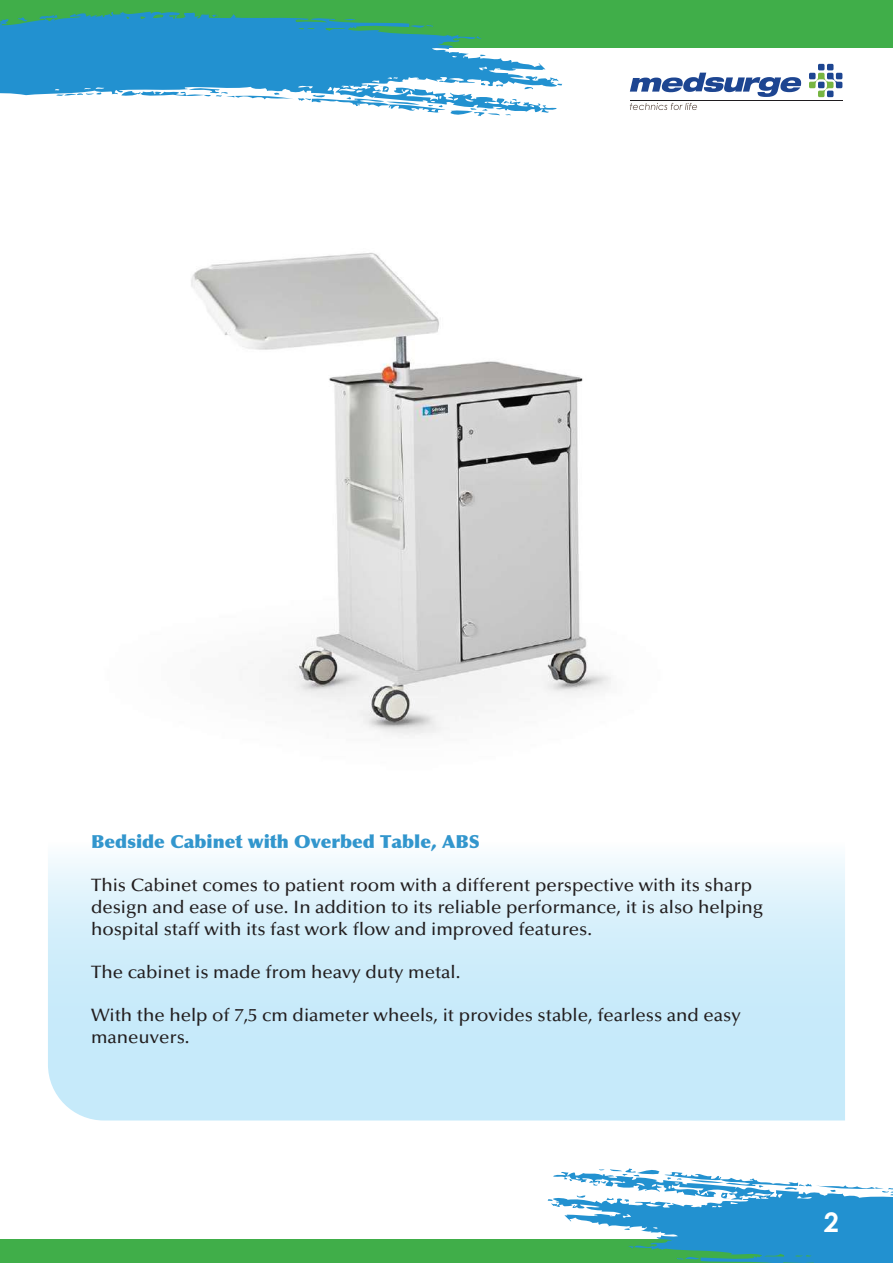
<style>
.page{position:relative;width:893px;height:1263px;background:#fff}
.page>*{position:absolute;margin:0;border:0;box-sizing:border-box;transform-origin:0 0}
.t1{font:700 27px "Century Gothic";color:#fff}
.t2{font:500 18px/21.6px "Optima LT Std";color:#231f20;scale:1.04 1}
.t3{font:900 18px "Optima LT Std";color:#3296cd;scale:1.04 1}
</style>
<div class="page">
<img style="left:191px;top:82px;width:639px;height:654px">
<svg style="left:48px;top:857px;width:797px;height:263px;background:#d0edfa"></svg>
<div style="left:0;top:0;width:892px;height:48px;background:#40ae49"></div>
<div style="left:0;top:1239px;width:892px;height:24px;background:#40ae49"></div>
<svg style="left:809px;top:64px;width:33px;height:33px"></svg>
<svg style="left:630px;top:103px;width:67px;height:7px"></svg>
<svg style="left:630px;top:73px;width:171px;height:24px"></svg>
<svg style="left:0;top:11px;width:559px;height:103px;fill:#2291d0"></svg>
<svg style="left:211px;top:14px;width:7px;height:3px"></svg>
<svg style="left:410px;top:24px;width:23px;height:6px"></svg>
<svg style="left:480px;top:54px;width:6px;height:2px"></svg>
<svg style="left:121px;top:83px;width:395px;height:33px"></svg>
<svg style="left:548px;top:1168px;width:344px;height:95px"></svg>
<p class="t3" style="left:91px;top:831px;width:375px">Bedside Cabinet with Overbed Table, ABS</p>
<p class="t2" style="left:91px;top:875px;width:648px">This Cabinet comes to patient room with a different perspective with its sharp design and ease of use. In addition to its reliable performance, it is also helping hospital staff with its fast work flow and improved features.</p>
<p class="t2" style="left:91px;top:961px;width:357px">The cabinet is made from heavy duty metal.</p>
<p class="t2" style="left:91px;top:1005px;width:626px">With the help of 7,5 cm diameter wheels, it provides stable, fearless and easy maneuvers.</p>
<h1 class="t1" style="left:824px;top:1202px;width:17px">2</h1>
</div>
